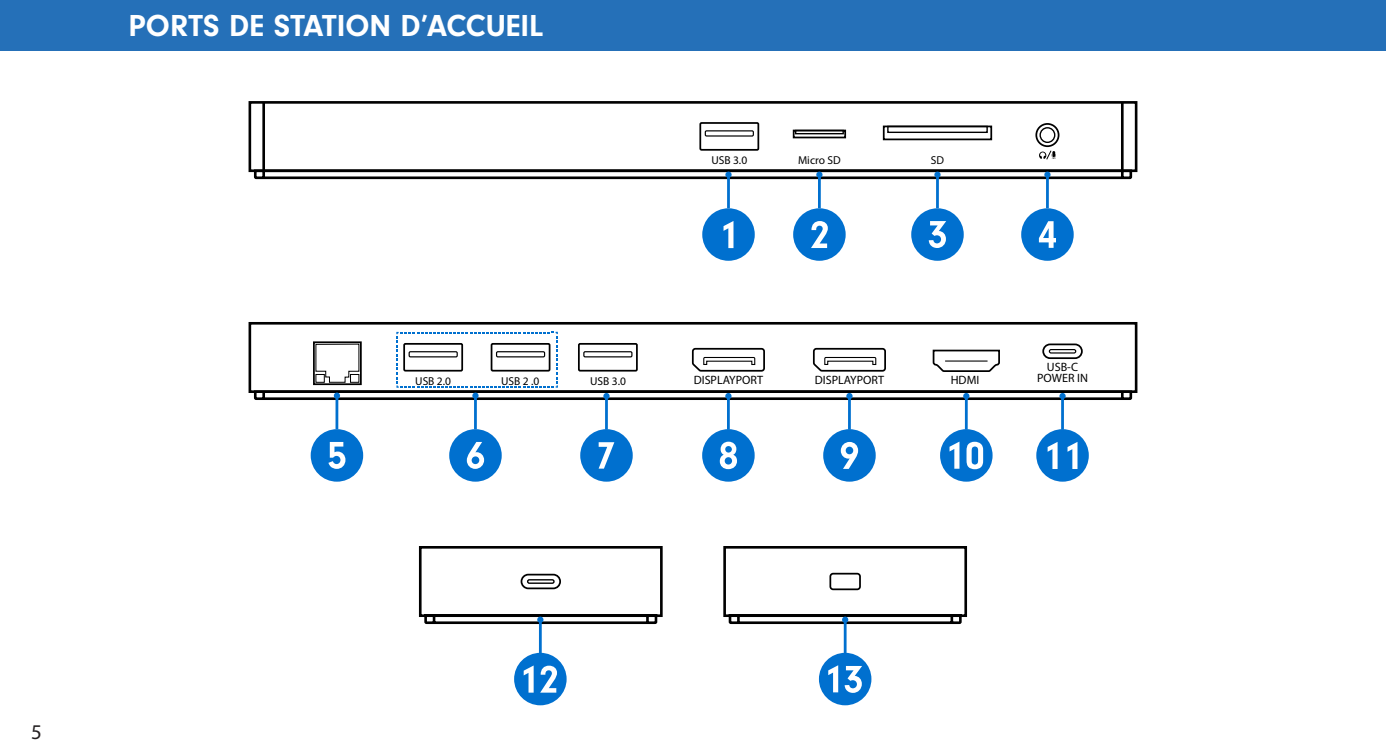
<style>
.page{position:relative;width:1386px;height:756px;background:#fff}
.page>*{position:absolute;margin:0;border:0;box-sizing:border-box;transform-origin:0 0}
.Titles{font:700 31.5px "Neuzeit Gro";color:#fff}
.t1{font:21px "Myriad Pro";color:#231f20}
.t2{font:12.25px "Myriad Pro";color:#000}
.t3{font:11.55px "Myriad Pro";color:#000}
</style>
<div class="page">
<div style="left:0;top:0;width:1386px;height:50px;background:#2570b8"></div>
<svg style="left:248px;top:101px;width:890px;height:292px"></svg>
<div style="left:940px;top:429px;width:53px;height:53px;background:#0070cf;border-radius:50%"></div>
<svg style="left:950px;top:442px;width:9px;height:27px"></svg>
<svg style="left:967px;top:442px;width:16px;height:27px"></svg>
<div style="left:1036px;top:429px;width:53px;height:53px;background:#0070cf;border-radius:50%"></div>
<svg style="left:1048px;top:442px;width:10px;height:27px"></svg>
<svg style="left:1068px;top:442px;width:10px;height:27px"></svg>
<hr style="left:965px;top:396px;width:3px;height:34px;background:#0070cf">
<hr style="left:1061px;top:396px;width:3px;height:34px;background:#0070cf">
<hr style="left:336px;top:396px;width:2px;height:33px;background:#0070cf">
<hr style="left:1046px;top:175px;width:3px;height:33px;background:#0070cf">
<div style="left:1044px;top:172px;width:7px;height:6px;background:#0070cf;border-radius:50%"></div>
<div style="left:823px;top:429px;width:53px;height:53px;background:#0070cf;border-radius:50%"></div>
<hr style="left:727px;top:175px;width:3px;height:33px;background:#0070cf">
<div style="left:725px;top:172px;width:7px;height:6px;background:#0070cf;border-radius:50%"></div>
<hr style="left:818px;top:175px;width:3px;height:33px;background:#0070cf">
<div style="left:816px;top:172px;width:7px;height:6px;background:#0070cf;border-radius:50%"></div>
<hr style="left:936px;top:175px;width:3px;height:33px;background:#0070cf">
<div style="left:934px;top:172px;width:7px;height:6px;background:#0070cf;border-radius:50%"></div>
<div style="left:702px;top:208px;width:53px;height:53px;background:#0070cf;border-radius:50%"></div>
<svg style="left:724px;top:221px;width:9px;height:27px"></svg>
<div style="left:793px;top:208px;width:53px;height:53px;background:#0070cf;border-radius:50%"></div>
<svg style="left:811px;top:221px;width:17px;height:27px"></svg>
<div style="left:911px;top:208px;width:53px;height:53px;background:#0070cf;border-radius:50%"></div>
<svg style="left:929px;top:221px;width:17px;height:27px"></svg>
<div style="left:1021px;top:208px;width:53px;height:53px;background:#0070cf;border-radius:50%"></div>
<svg style="left:1039px;top:221px;width:17px;height:27px"></svg>
<div style="left:311px;top:429px;width:52px;height:53px;background:#0070cf;border-radius:50%"></div>
<svg style="left:328px;top:442px;width:17px;height:27px"></svg>
<div style="left:699px;top:122px;width:60px;height:29px;border:2px solid #000"></div>
<div style="left:705px;top:130px;width:49px;height:7px;border:1px solid #000"></div>
<svg style="left:449px;top:401px;width:413px;height:81px"></svg>
<div style="left:1035px;top:123px;width:24px;height:24px;border:2px solid #000;border-radius:50%"></div>
<div style="left:1039px;top:127px;width:16px;height:16px;border:1px solid #000;border-radius:50%"></div>
<svg style="left:253px;top:332px;width:880px;height:69px"></svg>
<div style="left:514px;top:653px;width:53px;height:52px;background:#0070cf;border-radius:50%"></div>
<svg style="left:524px;top:666px;width:10px;height:27px"></svg>
<svg style="left:540px;top:666px;width:17px;height:27px"></svg>
<div style="left:819px;top:653px;width:52px;height:52px;background:#0070cf;border-radius:50%"></div>
<svg style="left:828px;top:665px;width:10px;height:27px"></svg>
<svg style="left:845px;top:666px;width:17px;height:27px"></svg>
<hr style="left:539px;top:620px;width:3px;height:33px;background:#0070cf">
<svg style="left:418px;top:546px;width:245px;height:79px"></svg>
<hr style="left:844px;top:620px;width:3px;height:33px;background:#0070cf">
<svg style="left:723px;top:546px;width:245px;height:79px"></svg>
<p class="Titles" style="left:129px;top:8px;width:417px">PORTS DE STATION D’ACCUEIL</p>
<p class="t3" style="left:711px;top:153px;width:37px">USB 3.0</p>
<p class="t3" style="left:798px;top:153px;width:44px">Micro SD</p>
<p class="t3" style="left:931px;top:153px;width:15px">SD</p>
<p class="t2" style="left:1047px;top:359px;width:33px">USB-C</p>
<p class="t3" style="left:415px;top:374px;width:37px">USB 2.0</p>
<p class="t3" style="left:501px;top:374px;width:40px">USB 2 .0</p>
<p class="t3" style="left:590px;top:374px;width:37px">USB 3.0</p>
<p class="t2" style="left:694px;top:373px;width:71px">DISPLAYPORT</p>
<p class="t2" style="left:815px;top:373px;width:71px">DISPLAYPORT</p>
<p class="t2" style="left:951px;top:373px;width:30px">HDMI</p>
<p class="t2" style="left:1037px;top:371px;width:52px">POWER IN</p>
<h2 class="t1" style="left:31px;top:719px;width:12px">5</h2>
</div>
